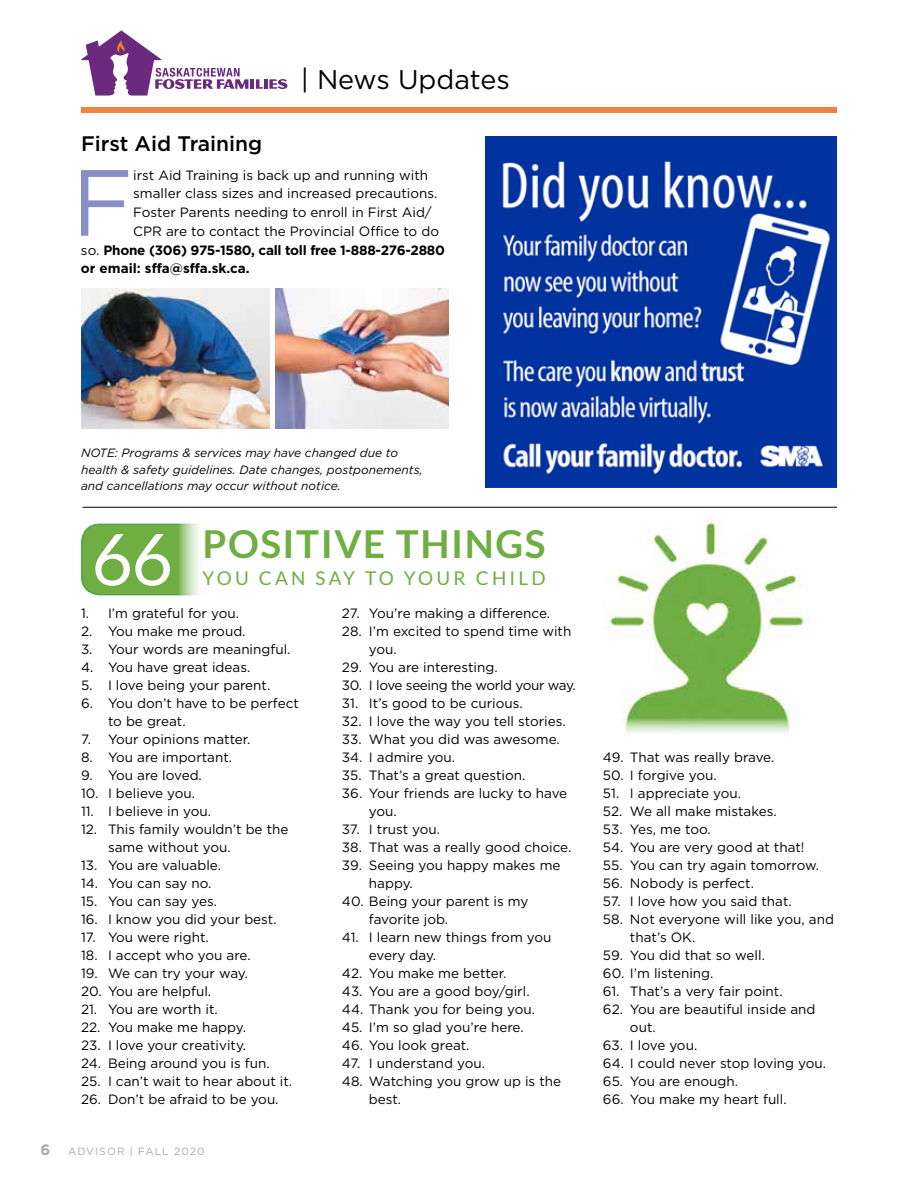
<style>
.page{position:relative;width:918px;height:1188px;background:#fff}
.page>*{position:absolute;margin:0;border:0;box-sizing:border-box;transform-origin:0 0}
.t1{font:93.9px "Gotham";color:#898fc6}
.t2{font:700 38.55px "Lato";letter-spacing:.04em;color:#6fae43}
.t3{font:27px "Gotham";color:#000}
.t4{font:500 21px "Gotham";color:#000}
.t5{font:18.9px "Lato";letter-spacing:.17em;color:#6fae43}
.t6{font:700 15px "Gotham";color:#a7a9ac}
.t7{font:13.5px/18px "Gotham";color:#000}
.t8{font:700 13.5px "Gotham";letter-spacing:-.02em;color:#000}
.t9{font:13.5px "Gotham";letter-spacing:-.025em;color:#000}
.t10{font:700 13.5px "Gotham";color:#000}
.t11{font:13.5px "Gotham";letter-spacing:-.02em;color:#000}
.t12{font:italic 12px/16.5px "Gotham";color:#000}
.t13{font:10.5px "Gotham";letter-spacing:.1em;color:#a7a9ac}
.s1{font-weight:400}
.s2{font-weight:400;font-size:71.4px;color:#fff}
</style>
<div class="page">
<svg style="left:81px;top:523px;width:118px;height:73px;background:#80b85b"></svg>
<div style="left:81px;top:107px;width:756px;height:5px;background:#f58141"></div>
<svg style="left:81px;top:30px;width:206px;height:66px"></svg>
<hr style="left:82px;top:507px;width:755px;height:1px;background:#000">
<img style="left:275px;top:289px;width:174px;height:139px">
<img style="left:81px;top:289px;width:189px;height:139px">
<img style="left:485px;top:136px;width:352px;height:352px">
<img style="left:603px;top:522px;width:207px;height:212px">
<h3 class="t3" style="left:301px;top:65px;width:211px">| News Updates</h3>
<h3 class="t4" style="left:81px;top:132px;width:183px">First Aid Training</h3>
<h1 class="t1" style="left:72px;top:151px;width:63px">F</h1>
<p class="t7" style="left:133px;top:166px;width:296px">irst Aid Training is back up and running with</p>
<p class="t7" style="left:133px;top:184px;width:306px">smaller class sizes and increased precautions.</p>
<p class="t7" style="left:133px;top:203px;width:300px">Foster Parents needing to enroll in First Aid/</p>
<p class="t7" style="left:133px;top:222px;width:307px">CPR are to contact the Provincial Office to do</p>
<p class="t8" style="left:81px;top:242px;width:366px"><span class="s1">so.</span> Phone (306) 975-1580, call toll free 1-888-276-2880</p>
<p class="t10" style="left:81px;top:261px;width:170px">or email: sffa@sffa.sk.ca.</p>
<p class="t12" style="left:81px;top:445px;width:343px">NOTE: Programs &amp; services may have changed due to health &amp; safety guidelines. Date changes, postponements, and cancellations may occur without notice.</p>
<h2 class="t2" style="left:91px;top:522px;width:456px"><span class="s2">66</span> POSITIVE THINGS</h2>
<h3 class="t5" style="left:202px;top:567px;width:73px">YOU CAN</h3>
<h3 class="t5" style="left:316px;top:567px;width:232px">SAY TO YOUR CHIL D</h3>
<p class="t7" style="left:81px;top:604px;width:160px">1. I’m grateful for you.</p>
<p class="t7" style="left:81px;top:622px;width:166px">2. You make me proud.</p>
<p class="t7" style="left:81px;top:640px;width:211px">3. Your words are meaningful.</p>
<p class="t7" style="left:81px;top:658px;width:171px">4. You have great ideas.</p>
<p class="t7" style="left:81px;top:676px;width:191px">5. I love being your parent.</p>
<p class="t7" style="left:108px;top:694px;width:192px;text-indent:-27px">6. You don’t have to be perfect to be great.</p>
<p class="t7" style="left:81px;top:730px;width:171px">7. Your opinions matter.</p>
<p class="t7" style="left:81px;top:748px;width:153px">8. You are important.</p>
<p class="t7" style="left:81px;top:766px;width:122px">9. You are loved.</p>
<p class="t7" style="left:81px;top:784px;width:116px">10. I believe you.</p>
<p class="t7" style="left:81px;top:802px;width:132px">11. I believe in you.</p>
<p class="t7" style="left:108px;top:820px;width:182px;text-indent:-27px">12. This family wouldn’t be the same without you.</p>
<p class="t7" style="left:81px;top:856px;width:142px">13. You are valuable.</p>
<p class="t7" style="left:81px;top:874px;width:132px">14. You can say no.</p>
<p class="t7" style="left:81px;top:892px;width:138px">15. You can say yes.</p>
<p class="t7" style="left:81px;top:910px;width:197px">16. I know you did your best.</p>
<p class="t7" style="left:81px;top:928px;width:129px">17. You were right.</p>
<p class="t7" style="left:81px;top:946px;width:171px">18. I accept who you are.</p>
<p class="t7" style="left:81px;top:964px;width:169px">19. We can try your way.</p>
<p class="t7" style="left:81px;top:982px;width:132px">20. You are helpful.</p>
<p class="t7" style="left:81px;top:1000px;width:138px">21. You are worth it.</p>
<p class="t7" style="left:81px;top:1018px;width:167px">22. You make me happy.</p>
<p class="t7" style="left:81px;top:1036px;width:167px">23. I love your creativity.</p>
<p class="t7" style="left:81px;top:1054px;width:190px">24. Being around you is fun.</p>
<p class="t7" style="left:81px;top:1072px;width:213px">25. I can’t wait to hear about it.</p>
<p class="t7" style="left:81px;top:1090px;width:199px">26. Don’t be afraid to be you.</p>
<p class="t6" style="left:40px;top:1141px;width:11px">6</p>
<p class="t13" style="left:68px;top:1146px;width:138px">ADVISOR | FALL 2020</p>
<p class="t7" style="left:342px;top:604px;width:210px">27. You’re making a difference.</p>
<p class="t7" style="left:369px;top:622px;width:204px;text-indent:-27px">28. I’m excited to spend time with you.</p>
<p class="t7" style="left:342px;top:658px;width:157px">29. You are interesting.</p>
<p class="t9" style="left:342px;top:678px;width:235px">30. I love seeing the world your way.</p>
<p class="t7" style="left:342px;top:694px;width:182px">31. It’s good to be curious.</p>
<p class="t7" style="left:342px;top:712px;width:225px">32. I love the way you tell stories.</p>
<p class="t7" style="left:342px;top:730px;width:219px">33. What you did was awesome.</p>
<p class="t7" style="left:342px;top:748px;width:115px">34. I admire you.</p>
<p class="t7" style="left:342px;top:766px;width:185px">35. That’s a great question.</p>
<p class="t7" style="left:369px;top:784px;width:200px;text-indent:-27px">36. Your friends are lucky to have you.</p>
<p class="t7" style="left:342px;top:820px;width:100px">37. I trust you.</p>
<p class="t7" style="left:342px;top:838px;width:231px">38. That was a really good choice.</p>
<p class="t7" style="left:369px;top:856px;width:193px;text-indent:-27px">39. Seeing you happy makes me happy.</p>
<p class="t7" style="left:369px;top:892px;width:161px;text-indent:-27px">40. Being your parent is my favorite job.</p>
<p class="t7" style="left:369px;top:928px;width:184px;text-indent:-27px">41. I learn new things from you every day.</p>
<p class="t7" style="left:342px;top:964px;width:166px">42. You make me better.</p>
<p class="t7" style="left:342px;top:982px;width:189px">43. You are a good boy/girl.</p>
<p class="t7" style="left:342px;top:1000px;width:195px">44. Thank you for being you.</p>
<p class="t7" style="left:342px;top:1018px;width:183px">45. I’m so glad you’re here.</p>
<p class="t7" style="left:342px;top:1036px;width:129px">46. You look great.</p>
<p class="t7" style="left:342px;top:1054px;width:145px">47. I understand you.</p>
<p class="t7" style="left:369px;top:1072px;width:194px;text-indent:-27px">48. Watching you grow up is the best.</p>
<p class="t7" style="left:603px;top:748px;width:173px">49. That was really brave.</p>
<p class="t7" style="left:603px;top:766px;width:115px">50. I forgive you.</p>
<p class="t7" style="left:603px;top:784px;width:140px">51. I appreciate you.</p>
<p class="t7" style="left:603px;top:802px;width:175px">52. We all make mistakes.</p>
<p class="t7" style="left:603px;top:820px;width:109px">53. Yes, me too.</p>
<p class="t7" style="left:603px;top:838px;width:203px">54. You are very good at that!</p>
<p class="t7" style="left:603px;top:856px;width:218px">55. You can try again tomorrow.</p>
<p class="t7" style="left:603px;top:874px;width:153px">56. Nobody is perfect.</p>
<p class="t7" style="left:603px;top:892px;width:190px">57. I love how you said that.</p>
<p class="t7" style="left:630px;top:910px;width:206px;text-indent:-27px">58. Not everyone will like you, and that’s OK.</p>
<p class="t7" style="left:603px;top:946px;width:163px">59. You did that so well.</p>
<p class="t7" style="left:603px;top:964px;width:112px">60. I’m listening.</p>
<p class="t7" style="left:603px;top:982px;width:181px">61. That’s a very fair point.</p>
<p class="t7" style="left:630px;top:1000px;width:187px;text-indent:-27px">62. You are beautiful inside and out.</p>
<p class="t11" style="left:603px;top:1037px;width:96px">63. I love you.</p>
<p class="t7" style="left:603px;top:1054px;width:225px">64. I could never stop loving you.</p>
<p class="t7" style="left:603px;top:1072px;width:137px">65. You are enough.</p>
<p class="t7" style="left:603px;top:1090px;width:185px">66. You make my heart full.</p>
</div>
